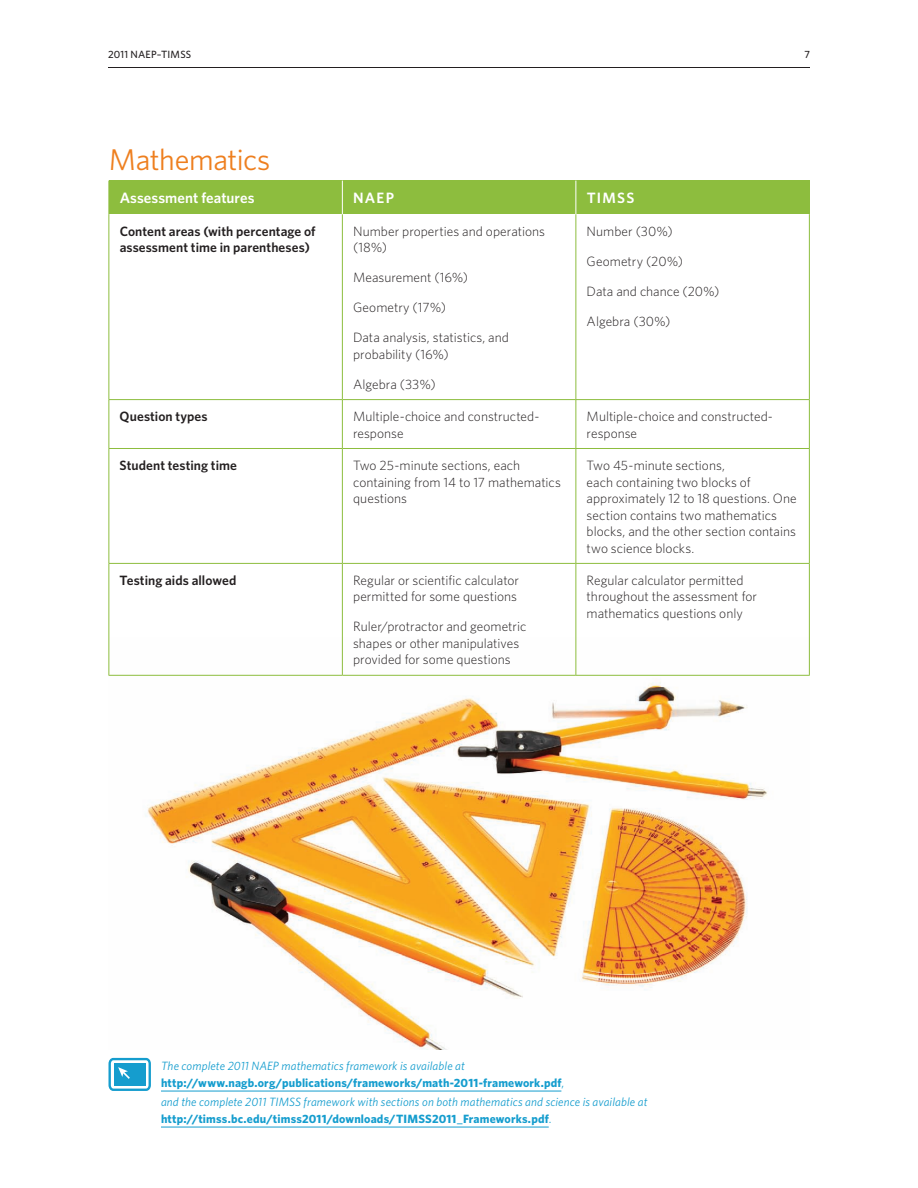
<style>
.page{position:relative;width:918px;height:1188px;background:#fff}
.page>*{position:absolute;margin:0;border:0;box-sizing:border-box;transform-origin:0 0}
.t1{font:30px "Whitney";letter-spacing:-.015em;color:#ee7f1f}
.t2{font:600 15px "Whitney";letter-spacing:.005em;color:#fff}
.t3{font:300 13.5px/16.5px "Whitney";color:#231f20}
.t4{font:600 13.5px/16.5px "Whitney";letter-spacing:.005em;color:#231f20}
.t5{font:italic 12px/16.5px "Whitney";letter-spacing:.01em;color:#159dce}
.t6{font:700 12px/16.5px "Whitney";letter-spacing:.015em;color:#159dce}
.t7{font:500 10.5px "Whitney";letter-spacing:.02em;color:#231f20}
.s1{font-weight:400;font-style:italic}
.s2{font-weight:400}
.s3{font-weight:700;font-style:normal}
.s4{font-style:normal}
</style>
<div class="page">
<div style="left:109px;top:181px;width:233px;height:33px;background:#8dbd3e"></div>
<div style="left:342px;top:181px;width:234px;height:33px;background:#8dbd3e"></div>
<div style="left:576px;top:181px;width:233px;height:33px;background:#8dbd3e"></div>
<hr style="left:108px;top:67px;width:702px;height:1px;background:#231f20">
<img style="left:108px;top:637px;width:701px;height:412px">
<svg style="left:108px;top:1057px;width:43px;height:34px"></svg>
<hr style="left:109px;top:214px;width:1px;height:185px;background:#8dbd3e">
<hr style="left:342px;top:214px;width:1px;height:185px;background:#8dbd3e">
<hr style="left:576px;top:214px;width:1px;height:185px;background:#8dbd3e">
<hr style="left:809px;top:214px;width:1px;height:185px;background:#8dbd3e">
<hr style="left:109px;top:400px;width:1px;height:48px;background:#8dbd3e">
<hr style="left:109px;top:399px;width:233px;height:1px;background:#8dbd3e">
<hr style="left:342px;top:400px;width:1px;height:48px;background:#8dbd3e">
<hr style="left:342px;top:399px;width:234px;height:1px;background:#8dbd3e">
<hr style="left:576px;top:400px;width:1px;height:48px;background:#8dbd3e">
<hr style="left:809px;top:400px;width:1px;height:48px;background:#8dbd3e">
<hr style="left:576px;top:399px;width:234px;height:1px;background:#8dbd3e">
<hr style="left:109px;top:449px;width:1px;height:114px;background:#8dbd3e">
<hr style="left:109px;top:448px;width:233px;height:1px;background:#8dbd3e">
<hr style="left:342px;top:449px;width:1px;height:114px;background:#8dbd3e">
<hr style="left:342px;top:448px;width:234px;height:1px;background:#8dbd3e">
<hr style="left:576px;top:449px;width:1px;height:114px;background:#8dbd3e">
<hr style="left:809px;top:449px;width:1px;height:114px;background:#8dbd3e">
<hr style="left:576px;top:448px;width:234px;height:1px;background:#8dbd3e">
<hr style="left:109px;top:563px;width:233px;height:1px;background:#8dbd3e">
<hr style="left:342px;top:563px;width:234px;height:1px;background:#8dbd3e">
<hr style="left:576px;top:563px;width:234px;height:1px;background:#8dbd3e">
<hr style="left:342px;top:181px;width:1px;height:33px;background:#fff">
<hr style="left:576px;top:181px;width:1px;height:33px;background:#fff">
<hr style="left:809px;top:181px;width:1px;height:33px;background:#8dbd3e">
<hr style="left:109px;top:564px;width:1px;height:111px;background:#8dbd3e">
<hr style="left:109px;top:675px;width:233px;height:1px;background:#8dbd3e">
<hr style="left:342px;top:564px;width:1px;height:111px;background:#8dbd3e">
<hr style="left:342px;top:675px;width:234px;height:1px;background:#8dbd3e">
<hr style="left:576px;top:564px;width:1px;height:111px;background:#8dbd3e">
<hr style="left:809px;top:564px;width:1px;height:111px;background:#8dbd3e">
<hr style="left:576px;top:675px;width:234px;height:1px;background:#8dbd3e">
<hr style="left:161px;top:1091px;width:400px;height:1px;background:#159dce">
<hr style="left:161px;top:1127px;width:388px;height:1px;background:#159dce">
<p class="t7" style="left:108px;top:47px;width:85px">2011 NAEP–TIMSS</p>
<p class="t7" style="left:804px;top:47px;width:7px">7</p>
<h1 class="t1" style="left:109px;top:139px;width:163px">Mathematics</h1>
<p class="t2" style="left:120px;top:188px;width:136px">Assessment features</p>
<p class="t2" style="left:353px;top:188px;width:42px">NAEP</p>
<p class="t2" style="left:587px;top:188px;width:49px">TIMSS</p>
<p class="t4" style="left:120px;top:223px;width:198px">Content areas (with percentage of assessment time in parentheses)</p>
<p class="t3" style="left:353px;top:222px;width:193px">Number properties and operations (18%)</p>
<p class="t3" style="left:353px;top:269px;width:116px">Measurement (16%)</p>
<p class="t3" style="left:353px;top:299px;width:94px">Geometry (17%)</p>
<p class="t3" style="left:353px;top:329px;width:157px">Data analysis, statistics, and probability (16%)</p>
<p class="t3" style="left:353px;top:375px;width:84px">Algebra (33%)</p>
<p class="t3" style="left:587px;top:222px;width:88px">Number (30%)</p>
<p class="t3" style="left:587px;top:252px;width:98px">Geometry (20%)</p>
<p class="t3" style="left:587px;top:282px;width:134px">Data and chance (20%)</p>
<p class="t3" style="left:587px;top:312px;width:85px">Algebra (30%)</p>
<p class="t4" style="left:120px;top:408px;width:89px">Question types</p>
<p class="t3" style="left:353px;top:408px;width:188px">Multiple-choice and constructed&shy;response</p>
<p class="t3" style="left:587px;top:408px;width:188px">Multiple-choice and constructed&shy;response</p>
<p class="t4" style="left:120px;top:457px;width:119px">Student testing time</p>
<p class="t3" style="left:353px;top:457px;width:209px">Two 25-minute sections, each containing from 14 to 17 mathematics questions</p>
<p class="t3" style="left:587px;top:457px;width:212px">Two 45-minute sections,<br>each containing two blocks of approximately 12 to 18 questions. One section contains two mathematics blocks, and the other section contains two science blocks.</p>
<p class="t4" style="left:120px;top:572px;width:118px">Testing aids allowed</p>
<p class="t3" style="left:353px;top:572px;width:167px">Regular or scientific calculator permitted for some questions</p>
<p class="t3" style="left:353px;top:618px;width:175px">Ruler/protractor and geometric shapes or other manipulatives provided for some questions</p>
<p class="t3" style="left:587px;top:572px;width:172px">Regular calculator permitted throughout the assessment for mathematics questions only</p>
<p class="t6" style="left:161px;top:1057px;width:405px"><span class="s1">The complete 2011 NAEP mathematics framework is available at </span>http://www.nagb.org/publications/frameworks/math-2011-framework.pdf<span class="s2">,</span></p>
<p class="t5" style="left:161px;top:1093px;width:488px">and the complete 2011 TIMSS framework with sections on both mathematics and science is available at <span class="s3">http://timss.bc.edu/timss2011/downloads/TIMSS2011_Frameworks.pdf</span><span class="s4">.</span></p>
</div>
